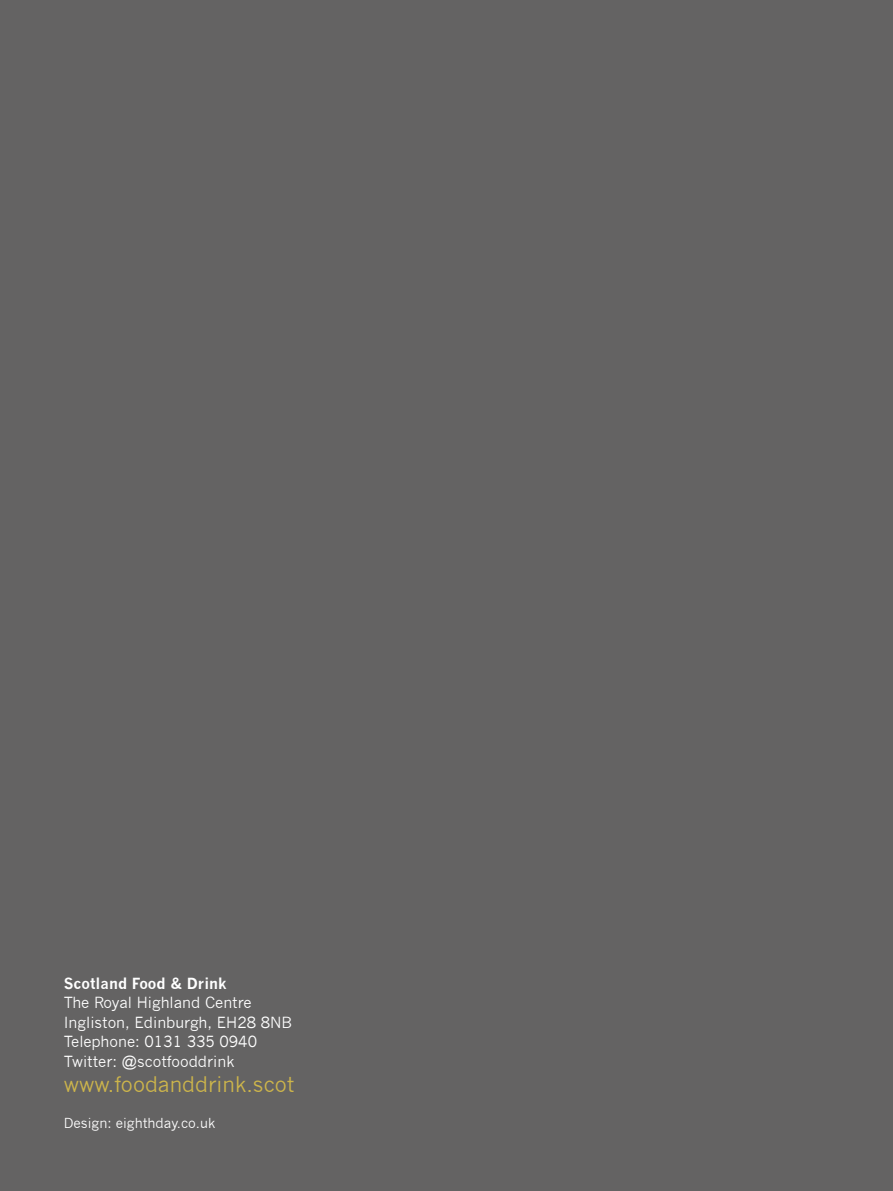
<style>
.page{position:relative;width:893px;height:1191px;background:#646363}
.page>*{position:absolute;margin:0;border:0;box-sizing:border-box;transform-origin:0 0}
.t1{font:21px "News Gothic";color:#cdb54b}
.t2{font:15px/19.5px "News Gothic";color:#fff}
.t3{font:700 15px "News Gothic";color:#fff}
.t4{font:13.5px "News Gothic";color:#fff}
</style>
<div class="page">
<p class="t3" style="left:64px;top:974px;width:164px">Scotland Food &amp; Drink</p>
<p class="t2" style="left:64px;top:993px;width:230px">The Royal H ighland Centre<br>Ingliston, Edinburgh, EH28 8N B<br>Telephone: 0131 335 0940<br>Twitter: @scotfooddrink</p>
<h1 class="t1" style="left:64px;top:1072px;width:232px">www.foodanddrink.scot</h1>
<p class="t4" style="left:64px;top:1114px;width:153px">Design: eighthday.co.uk</p>
</div>
